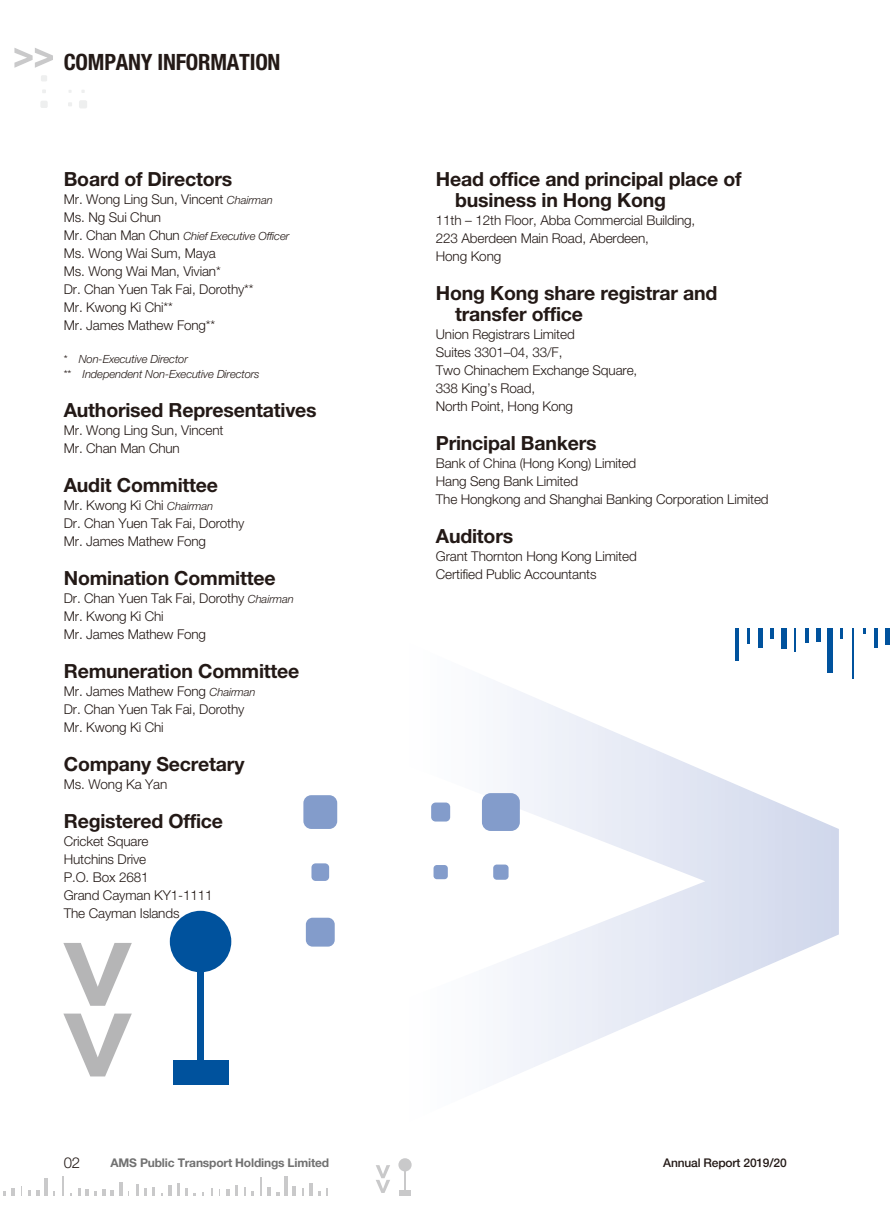
<style>
.page{position:relative;width:893px;height:1212px;background:#fff}
.page>*{position:absolute;margin:0;border:0;box-sizing:border-box;transform-origin:0 0}
.t1{font:700 condensed 22.5px "Helvetica Neue LT Std";letter-spacing:-.01em;color:#231916}
.t2{font:700 19.5px/21px "Helvetica Neue LT Std";letter-spacing:-.01em;color:#231916}
.t3{font:300 15px "Helvetica Neue LT Std";color:#231916}
.t4{font:300 13.5px/18px "Helvetica Neue LT Std";letter-spacing:-.01em;color:#231916}
.t5{font:700 12px "Helvetica Neue LT Std";letter-spacing:-.015em;color:#717171}
.t6{font:500 12px "Helvetica Neue LT Std";letter-spacing:-.015em;color:#231916}
.t7{font:italic 300 11.25px/15px "Helvetica Neue LT Std";letter-spacing:-.01em;color:#231916}
.s1{font-style:italic;font-size:11.25px}
.s2{font-style:normal;font-size:13.5px}
.s3{font-style:normal}
</style>
<div class="page">
<svg style="left:3px;top:1188px;width:12px;height:7px"></svg>
<svg style="left:28px;top:1190px;width:12px;height:5px"></svg>
<hr style="left:44px;top:1178px;width:4px;height:17px;background:#c9c9ca">
<svg style="left:62px;top:1176px;width:1px;height:19px"></svg>
<svg style="left:78px;top:1188px;width:2px;height:7px"></svg>
<svg style="left:86px;top:1182px;width:36px;height:13px"></svg>
<svg style="left:136px;top:1184px;width:2px;height:11px"></svg>
<svg style="left:144px;top:1187px;width:11px;height:8px"></svg>
<hr style="left:168px;top:1185px;width:4px;height:10px;background:#c9c9ca">
<svg style="left:177px;top:1183px;width:11px;height:12px"></svg>
<svg style="left:226px;top:1185px;width:11px;height:10px"></svg>
<svg style="left:244px;top:1187px;width:2px;height:8px"></svg>
<svg style="left:260px;top:1177px;width:2px;height:18px"></svg>
<svg style="left:268px;top:1187px;width:11px;height:8px"></svg>
<hr style="left:284px;top:1176px;width:4px;height:19px;background:#c9c9ca">
<svg style="left:293px;top:1186px;width:3px;height:9px"></svg>
<svg style="left:309px;top:1183px;width:3px;height:12px"></svg>
<svg style="left:376px;top:1165px;width:14px;height:28px"></svg>
<div style="left:398px;top:1158px;width:14px;height:13px;background:#c9c9ca;border-radius:50%"></div>
<hr style="left:404px;top:1169px;width:2px;height:22px;background:#c9c9ca">
<div style="left:399px;top:1190px;width:12px;height:5px;background:#c9c9ca"></div>
<svg style="left:14px;top:48px;width:39px;height:20px"></svg>
<div style="left:40px;top:101px;width:8px;height:7px;background:#eeefef;border-radius:2px"></div>
<svg style="left:68px;top:102px;width:4px;height:4px"></svg>
<svg style="left:41px;top:75px;width:6px;height:6px"></svg>
<div style="left:79px;top:100px;width:8px;height:8px;background:#eeefef;border-radius:2px"></div>
<svg style="left:42px;top:90px;width:4px;height:3px"></svg>
<div style="left:170px;top:911px;width:61px;height:61px;background:#00529d;border-radius:50%"></div>
<div style="left:197px;top:964px;width:7px;height:100px;background:#00529d"></div>
<div style="left:173px;top:1060px;width:55px;height:24px;background:#00529d"></div>
<svg style="left:431px;top:638px;width:408px;height:440px"></svg>
<hr style="left:736px;top:628px;width:3px;height:33px;background:#00529d">
<svg style="left:748px;top:628px;width:2px;height:16px"></svg>
<div style="left:758px;top:628px;width:5px;height:20px;background:#00529d"></div>
<hr style="left:770px;top:628px;width:4px;height:11px;background:#00529d">
<div style="left:781px;top:628px;width:5px;height:21px;background:#00529d"></div>
<hr style="left:794px;top:628px;width:2px;height:24px;background:#00529d">
<hr style="left:805px;top:628px;width:4px;height:14px;background:#00529d">
<div style="left:816px;top:628px;width:5px;height:13px;background:#00529d"></div>
<div style="left:827px;top:628px;width:5px;height:44px;background:#00529d"></div>
<svg style="left:840px;top:628px;width:2px;height:11px"></svg>
<hr style="left:852px;top:628px;width:2px;height:51px;background:#00529d">
<svg style="left:863px;top:628px;width:3px;height:5px"></svg>
<hr style="left:875px;top:628px;width:3px;height:19px;background:#00529d">
<hr style="left:886px;top:628px;width:4px;height:16px;background:#00529d">
<div style="left:303px;top:795px;width:34px;height:34px;background:#839ccb;border-radius:8px"></div>
<div style="left:431px;top:802px;width:19px;height:19px;background:#839ccb;border-radius:4px"></div>
<div style="left:306px;top:918px;width:29px;height:28px;background:#839ccb;border-radius:7px"></div>
<div style="left:493px;top:864px;width:16px;height:16px;background:#839ccb;border-radius:4px"></div>
<div style="left:482px;top:793px;width:38px;height:38px;background:#839ccb;border-radius:9px"></div>
<div style="left:433px;top:865px;width:15px;height:14px;background:#839ccb;border-radius:3px"></div>
<div style="left:311px;top:863px;width:18px;height:18px;background:#839ccb;border-radius:4px"></div>
<svg style="left:63px;top:943px;width:69px;height:63px"></svg>
<svg style="left:63px;top:1013px;width:69px;height:63px"></svg>
<h1 class="t1" style="left:64px;top:54px;width:218px">COMPANY INFORMATION</h1>
<h2 class="t2" style="left:64px;top:171px;width:170px">Board of Directors</h2>
<p class="t4" style="left:64px;top:192px;width:211px">Mr. Wong Ling Sun, Vincent <span class="s1">Chairman<br></span>Ms. Ng Sui Chun</p>
<p class="t7" style="left:64px;top:230px;width:227px"><span class="s2">Mr. Chan Man Chun</span> Chief Executive Officer</p>
<p class="t4" style="left:64px;top:246px;width:191px">Ms. Wong Wai Sum, Maya<br>Ms. Wong Wai Man, Vivian*<br>Dr. Chan Yuen Tak Fai, Dorothy**<br>Mr. Kwong Ki Chi**<br>Mr. James Mathew Fong**</p>
<p class="t7" style="left:64px;top:353px;width:197px"><span class="s3">*</span> Non-Executive Director<br><span class="s3">**</span> Independent Non-Executive Directors</p>
<h2 class="t2" style="left:64px;top:402px;width:254px">Authorised Representatives</h2>
<p class="t4" style="left:64px;top:423px;width:161px">Mr. Wong Ling Sun, Vincent<br>Mr. Chan Man Chun</p>
<h2 class="t2" style="left:64px;top:477px;width:156px">Audit Committee</h2>
<p class="t4" style="left:64px;top:498px;width:182px">Mr. Kwong Ki Chi <span class="s1">Chairman<br></span>Dr. Chan Yuen Tak Fai, Dorothy<br>Mr. James Mathew Fong</p>
<h2 class="t2" style="left:64px;top:570px;width:213px">Nomination Committee</h2>
<p class="t4" style="left:64px;top:591px;width:232px">Dr. Chan Yuen Tak Fai, Dorothy <span class="s1">Chairman<br></span>Mr. Kwong Ki Chi<br>Mr. James Mathew Fong</p>
<h2 class="t2" style="left:64px;top:663px;width:237px">Remuneration Committee</h2>
<p class="t4" style="left:64px;top:684px;width:193px">Mr. James Mathew Fong <span class="s1">Chairman<br></span>Dr. Chan Yuen Tak Fai, Dorothy<br>Mr. Kwong Ki Chi</p>
<h2 class="t2" style="left:64px;top:756px;width:182px">Company Secretary</h2>
<p class="t4" style="left:64px;top:777px;width:105px">Ms. Wong Ka Yan</p>
<h2 class="t2" style="left:64px;top:813px;width:161px">Registered Office</h2>
<p class="t4" style="left:64px;top:834px;width:150px">Cricket Square<br>Hutchins Drive<br>P.O. Box 2681<br>Grand Cayman KY1-1111<br>The Cayman Islands</p>
<h2 class="t2" style="left:455px;top:171px;width:288px;text-indent:-19px">Head office and principal place of business in Hong Kong</h2>
<p class="t4" style="left:436px;top:213px;width:261px">11th – 12th Floor, Abba Commercial Building,<br>223 Aberdeen Main Road, Aberdeen,<br>Hong Kong</p>
<h2 class="t2" style="left:455px;top:285px;width:264px;text-indent:-19px">Hong Kong share registrar and transfer office</h2>
<p class="t4" style="left:436px;top:327px;width:203px">Union Registrars Limited<br>Suites 3301–04, 33/F,<br>Two Chinachem Exchange Square,<br>338 King’s Road,<br>North Point, Hong Kong</p>
<h2 class="t2" style="left:436px;top:435px;width:162px">Principal Bankers</h2>
<p class="t4" style="left:436px;top:456px;width:334px">Bank of China (Hong Kong) Limited<br>Hang Seng Bank Limited<br>The Hongkong and Shanghai Banking Corporation Limited</p>
<h2 class="t2" style="left:436px;top:528px;width:79px">Auditors</h2>
<p class="t4" style="left:436px;top:549px;width:202px">Grant Thornton Hong Kong Limited<br>Certified Public Accountants</p>
<p class="t3" style="left:64px;top:1157px;width:18px">02</p>
<p class="t5" style="left:111px;top:1158px;width:220px">AMS Public Transport Holdings Limited</p>
<p class="t6" style="left:663px;top:1158px;width:125px">Annual Report 2019/20</p>
</div>
